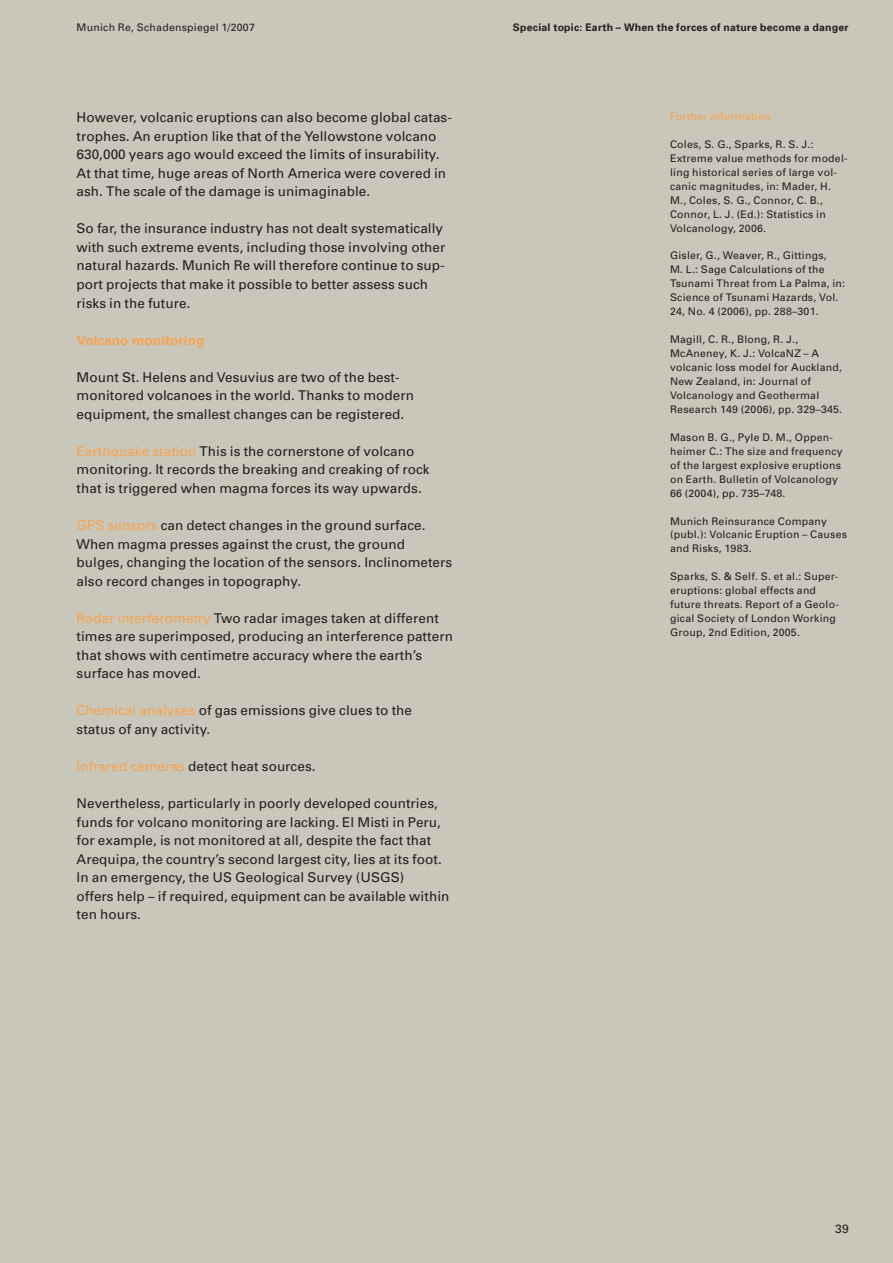
<style>
.page{position:relative;width:893px;height:1263px;background:#fff}
.page>*{position:absolute;margin:0;border:0;box-sizing:border-box;transform-origin:0 0}
.t1{font:13.5px/18.6px "MR Univers";letter-spacing:.005em;color:#231f20}
.t2{font:700 13.5px "MR Univers";letter-spacing:.005em;color:#f9a350}
.t3{font:12px "MR Univers";color:#231f20}
.t4{font:10.5px/14px "MR Univers";letter-spacing:.02em;color:#231f20}
.t5{font:700 10.5px "MR Univers";letter-spacing:.02em;color:#231f20}
.t6{font:10.5px "MR Univers";letter-spacing:.02em;color:#f9a350}
.s1{color:#f9a350}
</style>
<div class="page">
<div style="left:0;top:0;width:892px;height:1263px;background:#c8c7b9"></div>
<p class="t4" style="left:77px;top:21px;width:180px">Munich Re, Schadenspiegel 1/2007</p>
<p class="t5" style="left:513px;top:23px;width:337px">Special topic: Earth – When the forces of nature become a danger</p>
<p class="t1" style="left:77px;top:109px;width:377px">However, volcanic eruptions can also become global catas&shy;trophes. An eruption like that of the Yellowstone volcano 630,000 years ago would exceed the limits of insurability.<br>At that time, huge areas of North America were covered in ash. The scale of the damage is unimaginable.</p>
<p class="t1" style="left:77px;top:220px;width:370px">So far, the insurance industry has not dealt systematically with such extreme events, including those involving other natural hazards. Munich Re will therefore continue to sup&shy;port projects that make it possible to better assess such risks in the future.</p>
<p class="t2" style="left:77px;top:335px;width:129px">Volcano monitoring</p>
<p class="t1" style="left:77px;top:369px;width:339px">Mount St. Helens and Vesuvius are two of the best&shy;monitored volcanoes in the world. Thanks to modern equipment, the smallest changes can be registered.</p>
<p class="t1" style="left:77px;top:443px;width:354px"><span class="s1">Earthquake station</span> This is the cornerstone of volcano monitoring. It records the breaking and creaking of rock that is triggered when magma forces its way upwards.</p>
<p class="t1" style="left:77px;top:517px;width:377px"><span class="s1">GPS sensors</span> can detect changes in the ground surface.<br>When magma presses against the crust, the ground bulges, changing the location of the sensors. Inclinometers also record changes in topography.</p>
<p class="t1" style="left:77px;top:610px;width:378px"><span class="s1">Radar interferometry</span> Two radar images taken at different times are superimposed, producing an interference pattern that shows with centimetre accuracy where the earth’s surface has moved.</p>
<p class="t1" style="left:77px;top:702px;width:337px"><span class="s1">Chemical analyses</span> of gas emissions give clues to the status of any activity.</p>
<p class="t1" style="left:77px;top:758px;width:240px"><span class="s1">Infrared cameras</span> detect heat sources.</p>
<p class="t1" style="left:77px;top:795px;width:374px">Nevertheless, particularly in poorly developed countries, funds for volcano monitoring are lacking. El Misti in Peru, for example, is not monitored at all, despite the fact that Arequipa, the country’s second largest city, lies at its foot.<br>In an emergency, the US Geological Survey (USGS)<br>offers help – if required, equipment can be available within ten hours.</p>
<p class="t6" style="left:670px;top:112px;width:103px">Further information</p>
<p class="t4" style="left:670px;top:138px;width:179px">Coles, S. G., Sparks, R. S. J.:<br>Extreme value methods for model&shy;ling historical series of large vol&shy;canic magnitudes, in: Mader, H.<br>M., Coles, S. G., Connor, C. B.,<br>Connor, L. J. (Ed.): Statistics in<br>Volcanology, 2006.</p>
<p class="t4" style="left:670px;top:250px;width:177px">Gisler, G., Weaver, R., Gittings,<br>M. L.: Sage Calculations of the<br>Tsunami Threat from La Palma, in:<br>Science of Tsunami Hazards, Vol.<br>24, No. 4 (2006), pp. 288–301.</p>
<p class="t4" style="left:670px;top:333px;width:174px">Magill, C. R., Blong, R. J.,<br>McAneney, K. J.: VolcaNZ – A volcanic loss model for Auckland,<br>New Zealand, in: Journal of<br>Volcanology and Geothermal<br>Research 149 (2006), pp. 329–345.</p>
<p class="t4" style="left:670px;top:431px;width:174px">Mason B. G., Pyle D. M., Oppen&shy;heimer C.: The size and frequency of the largest explosive eruptions on Earth. Bulletin of Volcanology<br>66 (2004), pp. 735–748.</p>
<p class="t4" style="left:670px;top:515px;width:178px">Munich Reinsurance Company (publ.): Volcanic Eruption – Causes and Risks, 1983.</p>
<p class="t4" style="left:670px;top:571px;width:170px">Sparks, S. &amp; Self. S. et al.: Super&shy;eruptions: global effects and future threats. Report of a Geolo&shy;gical Society of London Working<br>Group, 2nd Edition, 2005.</p>
<p class="t3" style="left:835px;top:1225px;width:15px">39</p>
</div>
